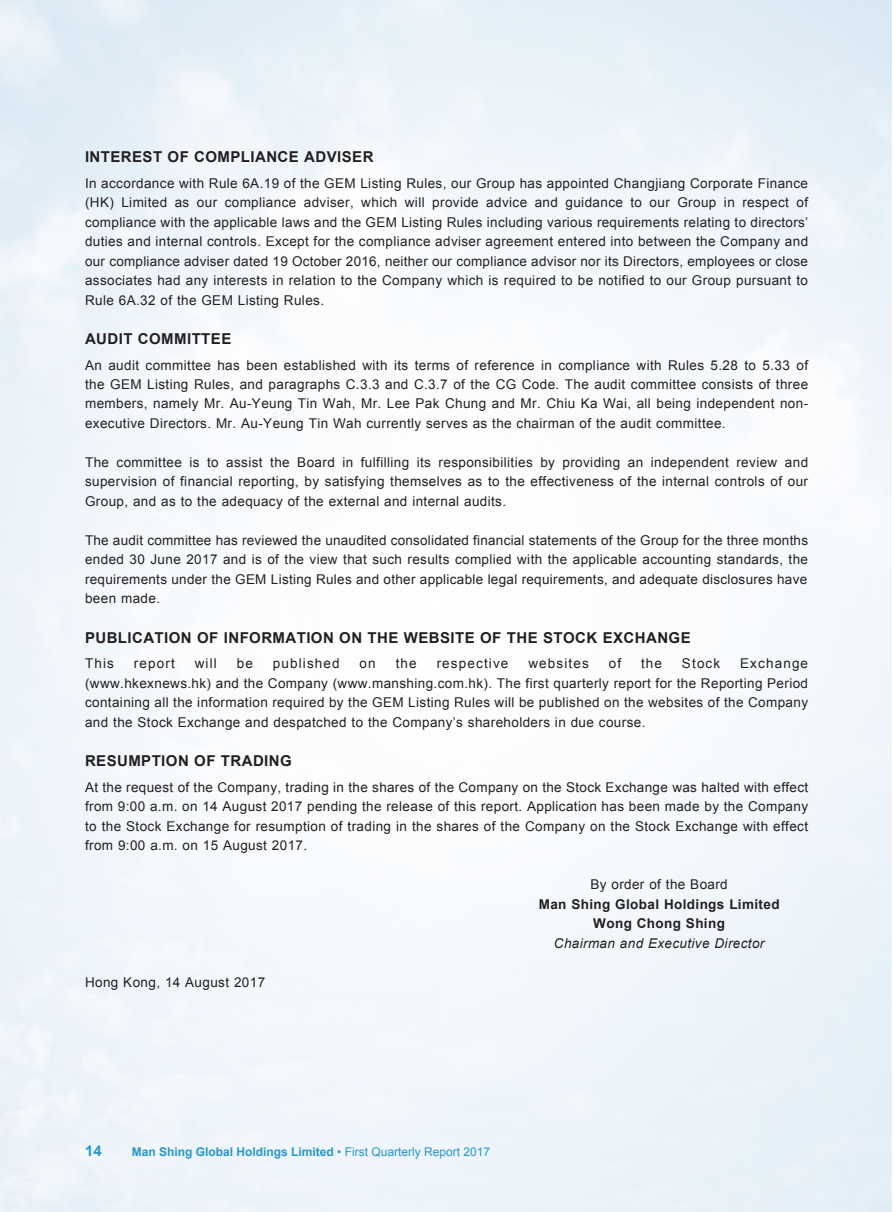
<style>
.page{position:relative;width:893px;height:1212px;background:#fff}
.page>*{position:absolute;margin:0;border:0;box-sizing:border-box;transform-origin:0 0}
.t1{font:700 15px "Arial";letter-spacing:.03em;color:#231f20}
.t2{font:700 15px "Arial";color:#2498cb}
.t3{font:13.5px/19.5px "Arial";letter-spacing:.03em;color:#231f20;text-align:justify}
.t4{font:700 13.5px/19.5px "Arial";letter-spacing:.03em;color:#231f20;text-align:center}
.t5{font:italic 13.5px "Arial";letter-spacing:.03em;color:#231f20}
.t6{font:13.5px "Arial";letter-spacing:.085em;color:#231f20}
.t7{font:700 12px "Arial";color:#2498cb}
.s1{font-weight:400}
</style>
<div class="page">
<p class="t1" style="left:85px;top:147px;width:290px">INTEREST OF COMPLIANCE ADVISER</p>
<p class="t3" style="left:85px;top:173px;width:725px">In accordance with Rule 6A.19 of the GEM Listing Rules, our Group has appointed Changjiang Corporate Finance (HK) Limited as our compliance adviser, which will provide advice and guidance to our Group in respect of compliance with the applicable laws and the GEM Listing Rules including various requirements relating to directors’ duties and internal controls. Except for the compliance adviser agreement entered into between the Company and our compliance adviser dated 19 October 2016, neither our compliance advisor nor its Directors, employees or close associates had any interests in relation to the Company which is required to be notified to our Group pursuant to Rule 6A.32 of the GEM Listing Rules.</p>
<p class="t1" style="left:85px;top:328px;width:148px">AUDIT COMMITTEE</p>
<p class="t3" style="left:85px;top:355px;width:725px">An audit committee has been established with its terms of reference in compliance with Rules 5.28 to 5.33 of the GEM Listing Rules, and paragraphs C.3.3 and C.3.7 of the CG Code. The audit committee consists of three members, namely Mr. Au-Yeung Tin Wah, Mr. Lee Pak Chung and Mr. Chiu Ka Wai, all being independent non&shy;executive Directors. Mr. Au-Yeung Tin Wah currently serves as the chairman of the audit committee.</p>
<p class="t3" style="left:85px;top:453px;width:725px">The committee is to assist the Board in fulfilling its responsibilities by providing an independent review and supervision of financial reporting, by satisfying themselves as to the effectiveness of the internal controls of our Group, and as to the adequacy of the external and internal audits.</p>
<p class="t3" style="left:85px;top:531px;width:725px">The audit committee has reviewed the unaudited consolidated financial statements of the Group for the three months ended 30 June 2017 and is of the view that such results complied with the applicable accounting standards, the requirements under the GEM Listing Rules and other applicable legal requirements, and adequate disclosures have been made.</p>
<p class="t1" style="left:85px;top:627px;width:607px">PUBLICATION OF INFORMATION ON THE WEBSITE OF THE STOCK EXCHANGE</p>
<p class="t3" style="left:85px;top:654px;width:30px">This</p>
<p class="t3" style="left:134px;top:654px;width:42px">report</p>
<p class="t3" style="left:195px;top:654px;width:24px">will</p>
<p class="t3" style="left:237px;top:654px;width:18px">be</p>
<p class="t6" style="left:273px;top:655px;width:68px">published</p>
<p class="t3" style="left:360px;top:654px;width:18px">on</p>
<p class="t3" style="left:396px;top:654px;width:23px">the</p>
<p class="t6" style="left:437px;top:655px;width:73px">respective</p>
<p class="t6" style="left:528px;top:655px;width:62px">websites</p>
<p class="t3" style="left:609px;top:654px;width:14px">of</p>
<p class="t3" style="left:641px;top:654px;width:23px">the</p>
<p class="t3" style="left:682px;top:654px;width:40px">Stock</p>
<p class="t3" style="left:85px;top:654px;width:725px;text-indent:655px">Exchange (www.hkexnews.hk) and the Company (www.manshing.com.hk). The first quarterly report for the Reporting Period containing all the information required by the GEM Listing Rules will be published on the websites of the Company and the Stock Exchange and despatched to the Company’s shareholders in due course.</p>
<p class="t1" style="left:85px;top:751px;width:208px">RESUMPTION OF TRADING</p>
<p class="t3" style="left:85px;top:777px;width:725px">At the request of the Company, trading in the shares of the Company on the Stock Exchange was halted with effect from 9:00 a.m. on 14 August 2017 pending the release of this report. Application has been made by the Company to the Stock Exchange for resumption of trading in the shares of the Company on the Stock Exchange with effect from 9:00 a.m. on 15 August 2017.</p>
<p class="t3" style="left:590px;top:875px;width:139px">By order of the Board</p>
<p class="t4" style="left:539px;top:895px;width:242px">Man Shing Global Holdings Limited<br>Wong Chong Shing</p>
<p class="t5" style="left:554px;top:934px;width:212px">Chairman and Executive Director</p>
<p class="t3" style="left:85px;top:972px;width:182px">Hong Kong, 14 August 2017</p>
<p class="t2" style="left:85px;top:1140px;width:18px">14</p>
<p class="t7" style="left:132px;top:1144px;width:360px">Man Shing Global Holdings Limited <span class="s1">• First Quarterly Report 2017</span></p>
</div>
